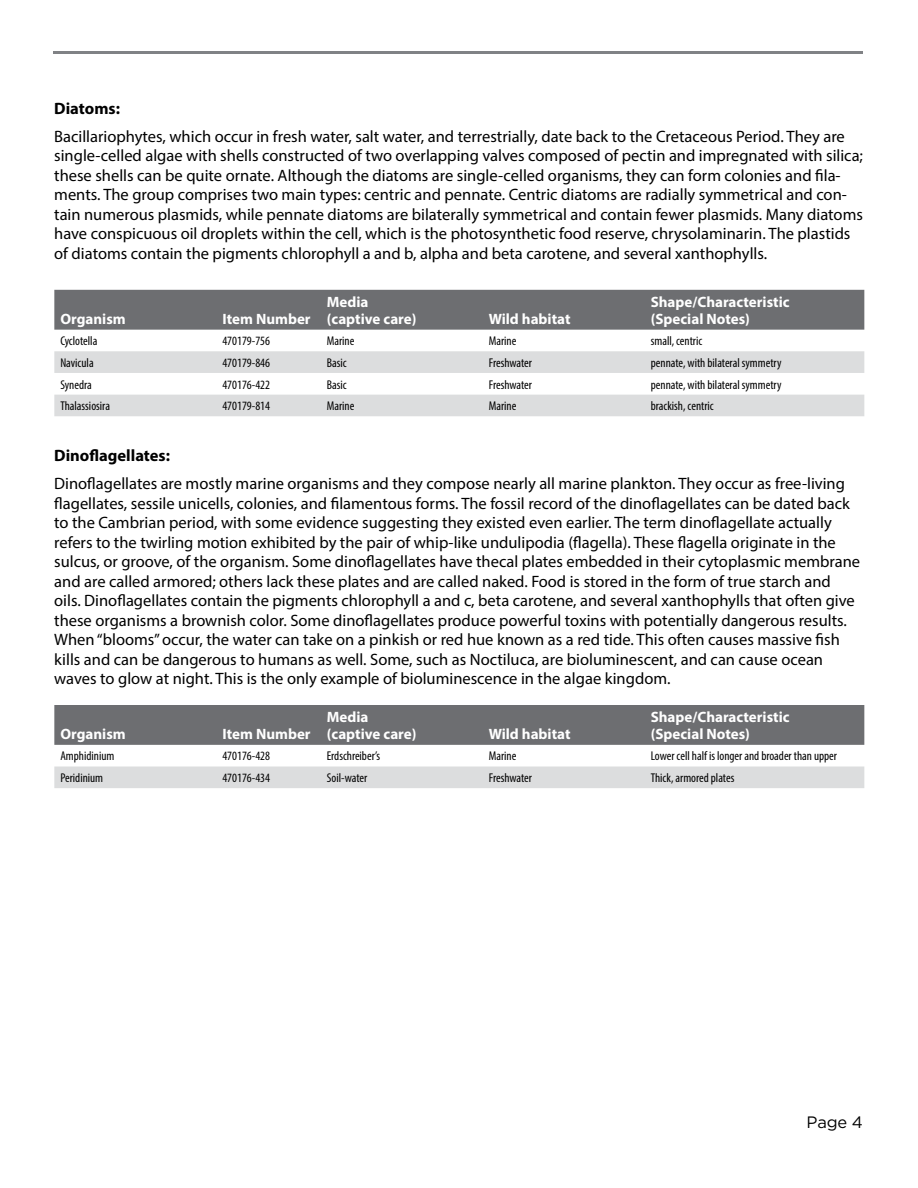
<style>
.page{position:relative;width:918px;height:1188px;background:#fff}
.page>*{position:absolute;margin:0;border:0;box-sizing:border-box;transform-origin:0 0}
.t1{font:16.5px/19.5px "Myriad Pro";color:#000}
.t2{font:700 16.5px "Myriad Pro";color:#000}
.t3{font:16.5px "Gotham";color:#000}
.t4{font:700 15px/16.5px "Myriad Pro";color:#fff}
.t5{font:condensed 12.75px "Myriad Pro";color:#000}
</style>
<div class="page">
<hr style="left:53px;top:51px;width:810px;height:3px;background:#808285">
<div style="left:54px;top:290px;width:810px;height:40px;background:#6d6e71"></div>
<svg style="left:54px;top:351px;width:810px;height:65px;fill:#dcddde"></svg>
<div style="left:54px;top:705px;width:810px;height:40px;background:#6d6e71"></div>
<div style="left:54px;top:767px;width:810px;height:21px;background:#dcddde"></div>
<p class="t2" style="left:54px;top:98px;width:67px">Diatoms:</p>
<p class="t1" style="left:54px;top:126px;width:810px">Bacillariophytes, which occur in fresh water, salt water, and terrestrially, date back to the Cretaceous Period. They are single-celled algae with shells constructed of two overlapping valves composed of pectin and impregnated with silica; these shells can be quite ornate. Although the diatoms are single-celled organisms, they can form colonies and fila&shy;ments. The group comprises two main types: centric and pennate. Centric diatoms are radially symmetrical and con&shy;tain numerous plasmids, while pennate diatoms are bilaterally symmetrical and contain fewer plasmids. Many diatoms have conspicuous oil droplets within the cell, which is the photosynthetic food reserve, chrysolaminarin. The plastids of diatoms contain the pigments chlorophyll a and b, alpha and beta carotene, and several xanthophylls.</p>
<p class="t4" style="left:60px;top:310px;width:67px">Organism</p>
<p class="t4" style="left:222px;top:310px;width:90px">Item Number</p>
<p class="t4" style="left:327px;top:293px;width:91px">Media (captive care)</p>
<p class="t4" style="left:489px;top:310px;width:83px">Wild habitat</p>
<p class="t4" style="left:651px;top:293px;width:140px">Shape/Characteristic (Special Notes)</p>
<p class="t5" style="left:60px;top:333px;width:39px">Cyclotella</p>
<p class="t5" style="left:222px;top:333px;width:49px">470179-756</p>
<p class="t5" style="left:327px;top:333px;width:29px">Marine</p>
<p class="t5" style="left:489px;top:333px;width:29px">Marine</p>
<p class="t5" style="left:651px;top:333px;width:53px">small, centric</p>
<p class="t5" style="left:60px;top:355px;width:35px">Navicula</p>
<p class="t5" style="left:222px;top:355px;width:49px">470179-846</p>
<p class="t5" style="left:327px;top:355px;width:21px">Basic</p>
<p class="t5" style="left:489px;top:355px;width:45px">Freshwater</p>
<p class="t5" style="left:651px;top:355px;width:132px">pennate, with bilateral symmetry</p>
<p class="t5" style="left:60px;top:377px;width:33px">Synedra</p>
<p class="t5" style="left:222px;top:377px;width:49px">470176-422</p>
<p class="t5" style="left:327px;top:377px;width:21px">Basic</p>
<p class="t5" style="left:489px;top:377px;width:45px">Freshwater</p>
<p class="t5" style="left:651px;top:377px;width:132px">pennate, with bilateral symmetry</p>
<p class="t5" style="left:60px;top:398px;width:51px">Thalassiosira</p>
<p class="t5" style="left:222px;top:398px;width:49px">470179-814</p>
<p class="t5" style="left:327px;top:398px;width:29px">Marine</p>
<p class="t5" style="left:489px;top:398px;width:29px">Marine</p>
<p class="t5" style="left:651px;top:398px;width:64px">brackish, centric</p>
<p class="t2" style="left:54px;top:445px;width:117px">Dinoflagellates:</p>
<p class="t1" style="left:54px;top:474px;width:807px">Dinoflagellates are mostly marine organisms and they compose nearly all marine plankton. They occur as free-living flagellates, sessile unicells, colonies, and filamentous forms. The fossil record of the dinoflagellates can be dated back to the Cambrian period, with some evidence suggesting they existed even earlier. The term dinoflagellate actually refers to the twirling motion exhibited by the pair of whip-like undulipodia (flagella). These flagella originate in the sulcus, or groove, of the organism. Some dinoflagellates have thecal plates embedded in their cytoplasmic membrane and are called armored; others lack these plates and are called naked. Food is stored in the form of true starch and oils. Dinoflagellates contain the pigments chlorophyll a and c, beta carotene, and several xanthophylls that often give these organisms a brownish color. Some dinoflagellates produce powerful toxins with potentially dangerous results.<br>When “blooms” occur, the water can take on a pinkish or red hue known as a red tide. This often causes massive fish kills and can be dangerous to humans as well. Some, such as Noctiluca, are bioluminescent, and can cause ocean waves to glow at night. This is the only example of bioluminescence in the algae kingdom.</p>
<p class="t4" style="left:60px;top:725px;width:67px">Organism</p>
<p class="t4" style="left:222px;top:725px;width:90px">Item Number</p>
<p class="t4" style="left:327px;top:709px;width:91px">Media (captive care)</p>
<p class="t4" style="left:489px;top:725px;width:83px">Wild habitat</p>
<p class="t4" style="left:651px;top:709px;width:140px">Shape/Characteristic (Special Notes)</p>
<p class="t5" style="left:60px;top:749px;width:55px">Amphidinium</p>
<p class="t5" style="left:222px;top:749px;width:49px">470176-428</p>
<p class="t5" style="left:327px;top:749px;width:55px">Erdschreiber’s</p>
<p class="t5" style="left:489px;top:749px;width:29px">Marine</p>
<p class="t5" style="left:651px;top:749px;width:188px">Lower cell half is longer and broader than upper</p>
<p class="t5" style="left:60px;top:770px;width:44px">Peridinium</p>
<p class="t5" style="left:222px;top:770px;width:49px">470176-434</p>
<p class="t5" style="left:327px;top:770px;width:42px">Soil-water</p>
<p class="t5" style="left:489px;top:770px;width:45px">Freshwater</p>
<p class="t5" style="left:651px;top:770px;width:85px">Thick, armored plates</p>
<p class="t3" style="left:807px;top:1113px;width:58px">Page 4</p>
</div>
